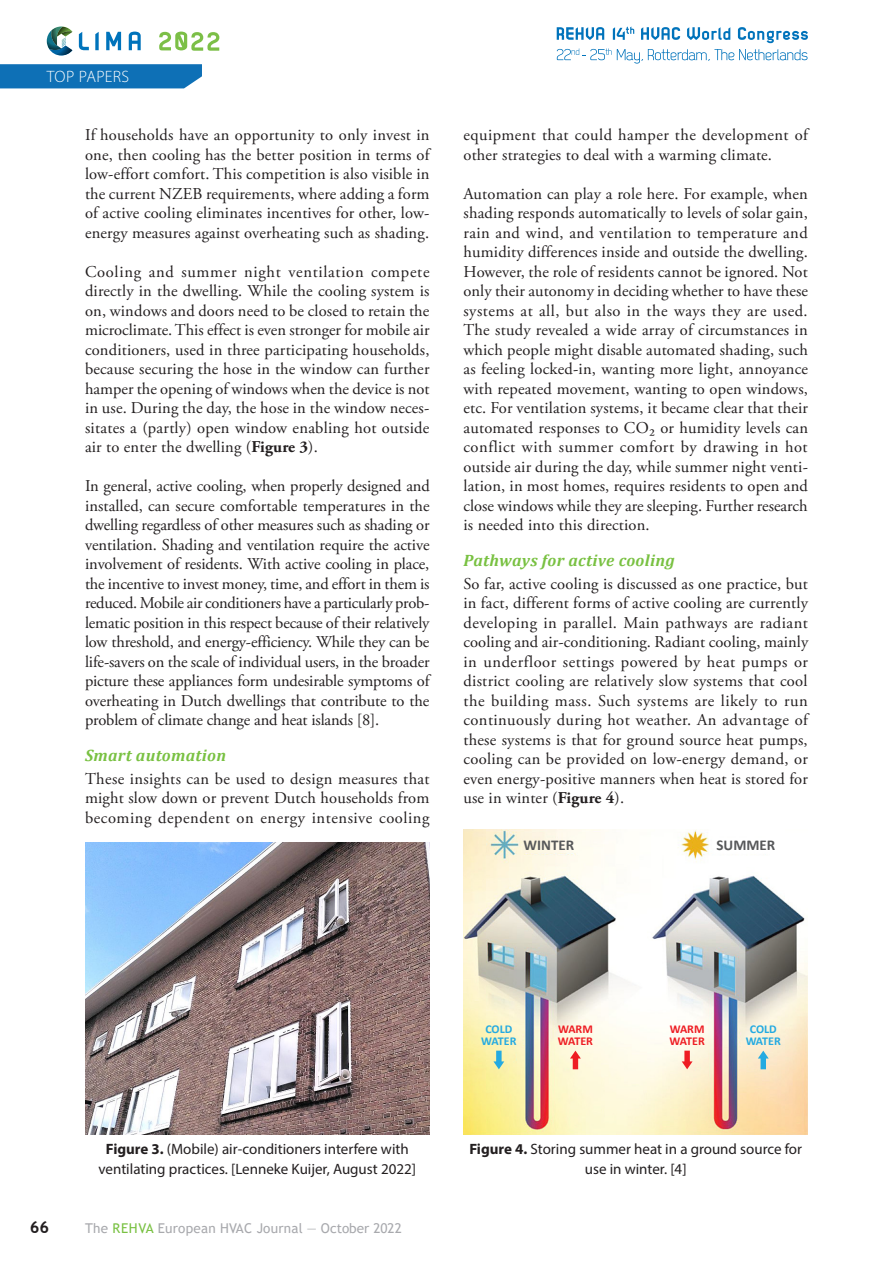
<style>
.page{position:relative;width:893px;height:1263px;background:#fff}
.page>*{position:absolute;margin:0;border:0;box-sizing:border-box;transform-origin:0 0}
.t1{font:16.5px/19.5px "Adobe Garamond Pro";letter-spacing:.01em;color:#231f20;text-align:justify}
.Heading_3{font:italic 700 16.5px "Cambria";letter-spacing:.02em;color:#79c142}
.t2{font:300 16.5px "Myriad Pro";letter-spacing:.015em;color:#fff}
.t3{font:700 16.5px "Trebuchet MS";color:#231f20}
.t4{font:15px/19.5px "Myriad Pro";color:#231f20;text-align:center}
.t5{font:700 15px "Calibri";color:#57585a}
.t6{font:13.5px "Trebuchet MS";letter-spacing:.015em;color:#a8a9ad}
.t7{font:700 12px/12px "Calibri";color:#24aae1;text-align:center}
.t8{font:700 12px/12px "Calibri";color:#ee1d23}
.s1{font-weight:700}
.s2{color:#79c142}
</style>
<div class="page">
<svg style="left:79px;top:32px;width:10px;height:18px"></svg>
<svg style="left:95px;top:32px;width:4px;height:18px"></svg>
<svg style="left:106px;top:32px;width:15px;height:18px"></svg>
<svg style="left:129px;top:32px;width:12px;height:18px"></svg>
<svg style="left:159px;top:32px;width:60px;height:19px"></svg>
<svg style="left:47px;top:26px;width:26px;height:30px"></svg>
<svg style="left:58px;top:37px;width:15px;height:4px"></svg>
<svg style="left:57px;top:27px;width:16px;height:10px"></svg>
<svg style="left:557px;top:26px;width:251px;height:38px"></svg>
<img style="left:85px;top:842px;width:344px;height:293px">
<img style="left:463px;top:830px;width:345px;height:304px">
<svg style="left:493px;top:1051px;width:11px;height:18px"></svg>
<svg style="left:758px;top:1051px;width:11px;height:18px"></svg>
<svg style="left:570px;top:1051px;width:11px;height:18px"></svg>
<svg style="left:682px;top:1051px;width:11px;height:18px"></svg>
<div style="left:0;top:64px;width:202px;height:24px;background:#0e70b6"></div>
<p class="t2" style="left:47px;top:67px;width:84px">TOP PAPERS</p>
<p class="t1" style="left:85px;top:126px;width:346px">If households have an opportunity to only invest in one, then cooling has the better position in terms of low-effort comfort. This competition is also visible in the current NZEB requirements, where adding a form of active cooling eliminates incentives for other, low&shy;energy measures against overheating such as shading.</p>
<p class="t1" style="left:85px;top:262px;width:346px">Cooling and summer night ventilation compete directly in the dwelling. While the cooling system is on, windows and doors need to be closed to retain the microclimate. This effect is even stronger for mobile air conditioners, used in three participating households, because securing the hose in the window can further hamper the opening of windows when the device is not in use. During the day, the hose in the window neces&shy;sitates a (partly) open window enabling hot outside air to enter the dwelling (<span class="s1">Figure 3</span>).</p>
<p class="t1" style="left:85px;top:477px;width:346px">In general, active cooling, when properly designed and installed, can secure comfortable temperatures in the dwelling regardless of other measures such as shading or ventilation. Shading and ventilation require the active involvement of residents. With active cooling in place, the incentive to invest money, time, and effort in them is reduced. Mobile air conditioners have a particularly prob&shy;lematic position in this respect because of their relatively low threshold, and energy-efficiency. While they can be life-savers on the scale of individual users, in the broader picture these appliances form undesirable symptoms of overheating in Dutch dwellings that contribute to the problem of climate change and heat islands [8].</p>
<p class="Heading_3" style="left:85px;top:744px;width:142px">Smart automation</p>
<p class="t1" style="left:85px;top:769px;width:346px">These insights can be used to design measures that might slow down or prevent Dutch households from becoming dependent on energy intensive cooling</p>
<p class="t1" style="left:463px;top:126px;width:346px">equipment that could hamper the development of other strategies to deal with a warming climate.</p>
<p class="t1" style="left:463px;top:184px;width:346px">Automation can play a role here. For example, when shading responds automatically to levels of solar gain, rain and wind, and ventilation to temperature and humidity differences inside and outside the dwelling.<br>However, the role of residents cannot be ignored. Not only their autonomy in deciding whether to have these systems at all, but also in the ways they are used.<br>The study revealed a wide array of circumstances in which people might disable automated shading, such as feeling locked-in, wanting more light, annoyance with repeated movement, wanting to open windows, etc. For ventilation systems, it became clear that their automated responses to CO₂ or humidity levels can conflict with summer comfort by drawing in hot outside air during the day, while summer night venti&shy;lation, in most homes, requires residents to open and close windows while they are sleeping. Further research is needed into this direction.</p>
<p class="Heading_3" style="left:463px;top:549px;width:213px">Pathways for active cooling</p>
<p class="t1" style="left:463px;top:574px;width:346px">So far, active cooling is discussed as one practice, but in fact, different forms of active cooling are currently developing in parallel. Main pathways are radiant cooling and air-conditioning. Radiant cooling, mainly in underfloor settings powered by heat pumps or district cooling are relatively slow systems that cool the building mass. Such systems are likely to run continuously during hot weather. An advantage of these systems is that for ground source heat pumps, cooling can be provided on low-energy demand, or even energy-positive manners when heat is stored for use in winter (<span class="s1">Figure 4</span>).</p>
<p class="t5" style="left:523px;top:834px;width:52px">WINTER</p>
<p class="t5" style="left:716px;top:834px;width:60px">SUMMER</p>
<p class="t7" style="left:481px;top:1023px;width:37px">COLD<br>WATER</p>
<p class="t8" style="left:558px;top:1023px;width:37px">WARM<br>WATER</p>
<p class="t8" style="left:669px;top:1023px;width:37px">WARM<br>WATER</p>
<p class="t7" style="left:746px;top:1023px;width:37px">COLD<br>WATER</p>
<p class="t4" style="left:98px;top:1139px;width:319px"><span class="s1">Figure 3.</span> (Mobile) air-conditioners interfere with ventilating practices. [Lenneke Kuijer, August 2022]</p>
<p class="t4" style="left:469px;top:1139px;width:334px"><span class="s1">Figure 4.</span> Storing summer heat in a ground source for use in winter. [4]</p>
<p class="t3" style="left:30px;top:1217px;width:21px">66</p>
<p class="t6" style="left:85px;top:1220px;width:318px">The <span class="s2">REHVA</span> European HVAC Journal — October 2022</p>
</div>
